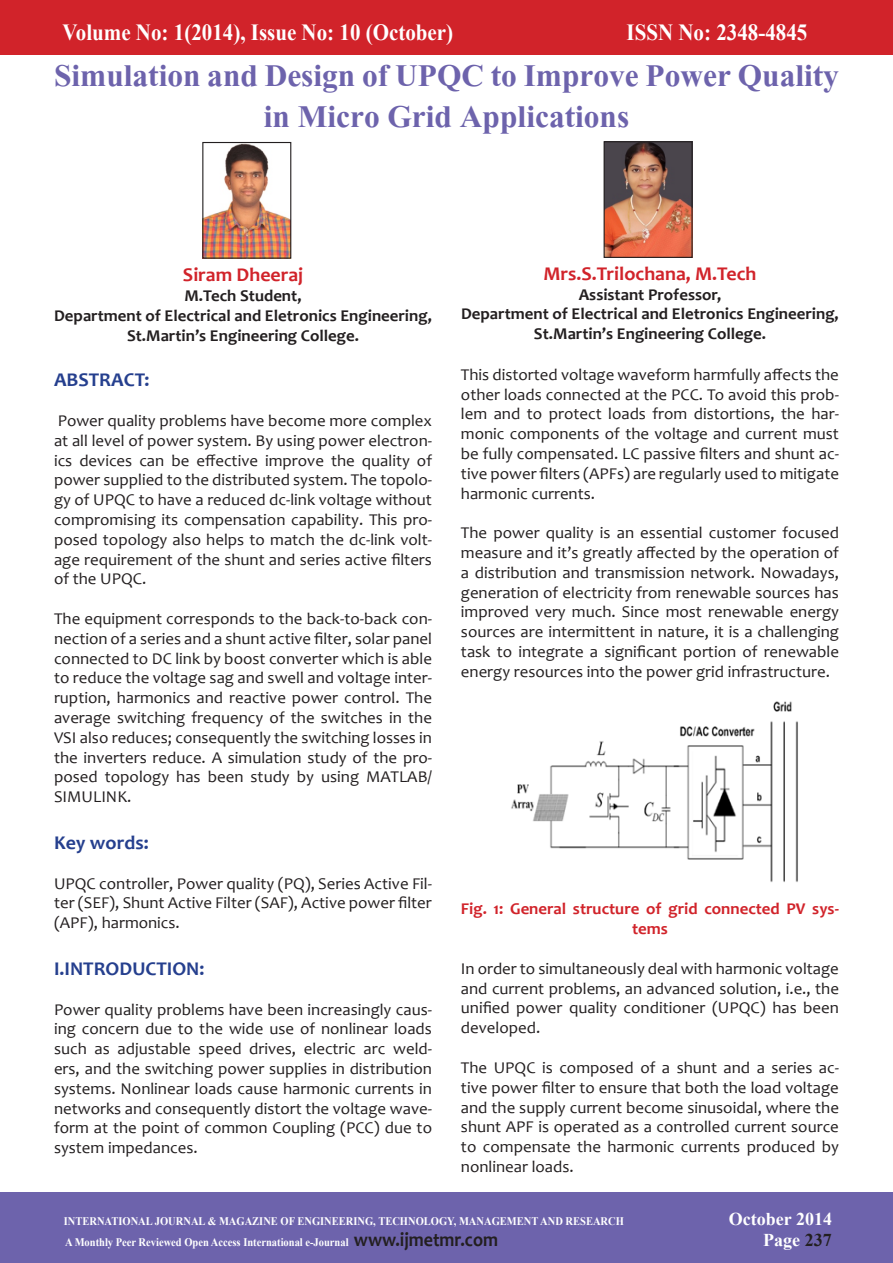
<style>
.page{position:relative;width:893px;height:1263px;background:#fff}
.page>*{position:absolute;margin:0;border:0;box-sizing:border-box;transform-origin:0 0}
.t1{font:700 39px/40.5px "Aparajita";color:#6d63ac;text-align:center}
.t2{font:700 23.1px "Times New Roman";color:#fff;scale:.91 1}
.t3{font:700 19.5px "Candara";color:#d1232a}
.t4{font:700 19.5px "Candara";color:#253f8e}
.t5{font:700 18px "Times New Roman";color:#fff}
.t6{font:16.5px/19.8px "Candara";color:#231f20;text-align:justify}
.t7{font:700 16.5px "Candara";color:#231f20}
.t8{font:700 16.5px/19.8px "Candara";color:#d1232a;text-align:center}
.t9{font:700 11.55px "Times New Roman";color:#fff;scale:.91 1}
.s1{font-family:"Candara";font-size:19.8px;color:#231f20}
.s2{color:#231f20}
</style>
<div class="page">
<div style="left:0;top:0;width:893px;height:54px;background:#d1232a"></div>
<div style="left:0;top:1193px;width:893px;height:70px;background:#6d63ac"></div>
<img style="left:606px;top:143px;width:85px;height:113px">
<div style="left:604px;top:141px;width:89px;height:117px;border:1px solid #231f20"></div>
<img style="left:204px;top:144px;width:85px;height:113px">
<div style="left:202px;top:142px;width:89px;height:117px;border:1px solid #231f20"></div>
<img style="left:511px;top:701px;width:287px;height:181px">
<p class="t2" style="left:63px;top:16px;width:431px">Volume No: 1(2014), Issue No: 10 (October)</p>
<p class="t2" style="left:626px;top:16px;width:200px">ISSN No: 2348-4845</p>
<p class="t1" style="left:54px;top:60px;width:786px">Simulation and Design of UPQC to Improve Power Quality in Micro Grid Applications</p>
<p class="t3" style="left:183px;top:263px;width:122px">Siram Dheeraj</p>
<p class="t7" style="left:184px;top:285px;width:119px">M.Tech Student,</p>
<p class="t7" style="left:54px;top:305px;width:379px">Department of Electrical and Eletronics Engineering,</p>
<p class="t7" style="left:127px;top:325px;width:234px">St.Martin’s Engineering College.</p>
<p class="t4" style="left:54px;top:368px;width:97px">ABSTRACT:</p>
<p class="t6" style="left:54px;top:410px;width:380px">Power quality problems have become more complex at all level of power system. By using power electron&shy;ics devices can be effective improve the quality of power supplied to the distributed system. The topolo&shy;gy of UPQC to have a reduced dc-link voltage without compromising its compensation capability. This pro&shy;posed topology also helps to match the dc-link volt&shy;age requirement of the shunt and series active filters of the UPQC.</p>
<p class="t6" style="left:54px;top:608px;width:380px">The equipment corresponds to the back-to-back con&shy;nection of a series and a shunt active filter, solar panel connected to DC link by boost converter which is able to reduce the voltage sag and swell and voltage inter&shy;ruption, harmonics and reactive power control. The average switching frequency of the switches in the VSI also reduces; consequently the switching losses in the inverters reduce. A simulation study of the pro&shy;posed topology has been study by using MATLAB/ SIMULINK.</p>
<p class="t4" style="left:54px;top:830px;width:96px">Key words:</p>
<p class="t6" style="left:54px;top:873px;width:380px">UPQC controller, Power quality (PQ), Series Active Fil&shy;ter (SEF), Shunt Active Filter (SAF), Active power filter (APF), harmonics.</p>
<p class="t4" style="left:54px;top:956px;width:152px">I.INTRODUCTION:</p>
<p class="t6" style="left:54px;top:999px;width:380px">Power quality problems have been increasingly caus&shy;ing concern due to the wide use of nonlinear loads such as adjustable speed drives, electric arc weld&shy;ers, and the switching power supplies in distribution systems. Nonlinear loads cause harmonic currents in networks and consequently distort the voltage wave&shy;form at the point of common Coupling (PCC) due to system impedances.</p>
<p class="t3" style="left:543px;top:261px;width:215px">Mrs.S.Trilochana, M.Tech</p>
<p class="t7" style="left:579px;top:284px;width:144px">Assistant Professor,</p>
<p class="t7" style="left:461px;top:304px;width:379px">Department of Electrical and Eletronics Engineering,</p>
<p class="t7" style="left:534px;top:324px;width:234px">St.Martin’s Engineering College.</p>
<p class="t6" style="left:461px;top:364px;width:380px">This distorted voltage waveform harmfully affects the other loads connected at the PCC. To avoid this prob&shy;lem and to protect loads from distortions, the har&shy;monic components of the voltage and current must be fully compensated. LC passive filters and shunt ac&shy;tive power filters (APFs) are regularly used to mitigate harmonic currents.</p>
<p class="t6" style="left:461px;top:523px;width:380px">The power quality is an essential customer focused measure and it’s greatly affected by the operation of a distribution and transmission network. Nowadays, generation of electricity from renewable sources has improved very much. Since most renewable energy sources are intermittent in nature, it is a challenging task to integrate a significant portion of renewable energy resources into the power grid infrastructure.</p>
<p class="t8" style="left:461px;top:899px;width:380px">Fig. 1: General structure of grid connected PV sys&shy;tems</p>
<p class="t6" style="left:461px;top:958px;width:380px">In order to simultaneously deal with harmonic voltage and current problems, an advanced solution, i.e., the unified power quality conditioner (UPQC) has been developed.</p>
<p class="t6" style="left:461px;top:1057px;width:380px">The UPQC is composed of a shunt and a series ac&shy;tive power filter to ensure that both the load voltage and the supply current become sinusoidal, where the shunt APF is operated as a controlled current source to compensate the harmonic currents produced by nonlinear loads.</p>
<p class="t9" style="left:64px;top:1213px;width:617px">INTERNATIONAL JOURNAL &amp; MAGAZINE OF ENGINEERING, TECHNOLOGY, MANAGEMENT AND RESEARCH</p>
<p class="t5" style="left:729px;top:1206px;width:105px">October 2014</p>
<p class="t9" style="left:65px;top:1234px;width:477px">A Monthly Peer Reviewed Open Access International e-Journal <span class="s1">www.ijmetmr.com</span></p>
<p class="t5" style="left:763px;top:1228px;width:70px">Page <span class="s2">237</span></p>
</div>
